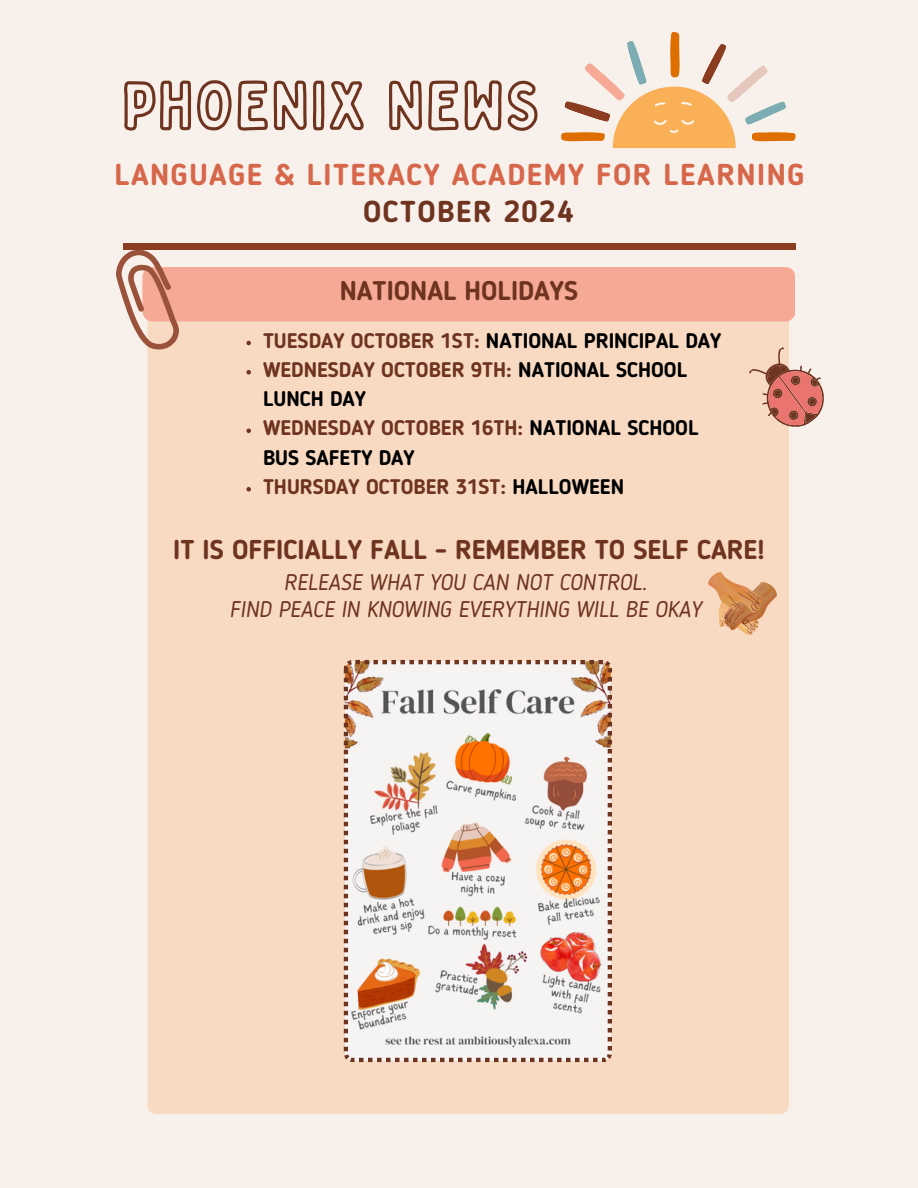
<style>
.page{position:relative;width:918px;height:1188px;background:#f8f1eb}
.page>*{position:absolute;margin:0;border:0;box-sizing:border-box;transform-origin:0 0}
.t1{font:700 30px "Blogger Sans";letter-spacing:.05em;color:#d6674a}
.t2{font:700 30px "Blogger Sans";letter-spacing:.05em;color:#6e3420}
.t3{font:700 27px "Blogger Sans";color:#6e3420}
.t4{font:700 26.85px "Blogger Sans";color:#6e3420}
.t5{font:italic 22.5px "Blogger Sans";color:#6e3420}
.t6{font:700 21px/29.2px "Blogger Sans";color:#000}
.t7{font:700 21px "Blogger Sans";color:#6e3420}
.s1{color:#6e3420}
.s2{color:#000}
</style>
<div class="page">
<svg style="left:561px;top:32px;width:234px;height:116px"></svg>
<div style="left:147px;top:310px;width:642px;height:804px;background:#f8dac3;border-radius:9px"></div>
<div style="left:123px;top:243px;width:672px;height:6px;background:#8a3d21"></div>
<svg style="left:344px;top:660px;width:268px;height:402px;background:#e3cfc5"></svg>
<img style="left:709px;top:573px;width:67px;height:62px">
<svg style="left:124px;top:80px;width:414px;height:51px"></svg>
<svg style="left:116px;top:250px;width:708px;height:190px"></svg>
<svg style="left:246px;top:487px;width:5px;height:5px"></svg>
<p class="t1" style="left:114px;top:162px;width:691px">LANGUAGE &amp; LITERACY ACADEMY FOR LEARNING</p>
<p class="t2" style="left:363px;top:200px;width:212px">OCTOBER 2024</p>
<h2 class="t4" style="left:340px;top:280px;width:240px">NATIONAL HOLIDAYS</h2>
<h2 class="t6" style="left:263px;top:327px;width:460px"><span class="s1">TUESDAY OCTOBER 1ST:</span> NATIONAL PRINCIPAL DAY</h2>
<p class="t6" style="left:263px;top:357px;width:426px"><span class="s1">WEDNESDAY OCTOBER 9TH:</span> NATIONAL SCHOOL<br>LUNCH DAY</p>
<h3 class="t6" style="left:263px;top:415px;width:437px"><span class="s1">WEDNESDAY OCTOBER 16TH:</span> NATIONAL SCHOOL<br>BUS SAFETY DAY</h3>
<p class="t7" style="left:263px;top:478px;width:363px">THURSDAY OCTOBER 31ST: <span class="s2">HALLOWEEN</span></p>
<p class="t3" style="left:173px;top:538px;width:593px">IT IS OFFICIALLY FALL - REMEMBER TO SELF CARE!</p>
<p class="t5" style="left:284px;top:573px;width:365px">RELEASE WHAT YOU CAN NOT CONTROL.</p>
<h4 class="t5" style="left:230px;top:600px;width:473px">FIND PEACE IN KNOWING EVERYTHING WILL BE OKAY</h4>
</div>
